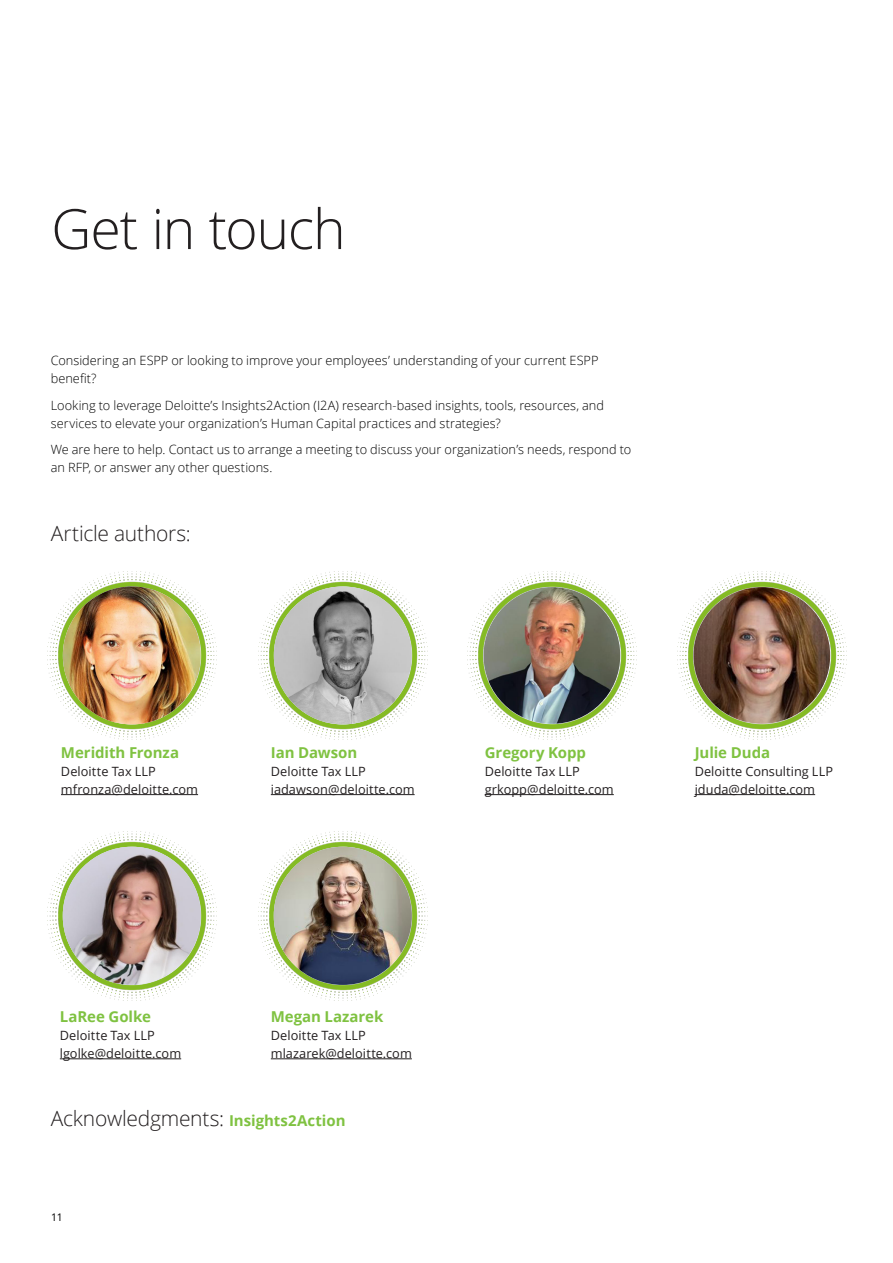
<style>
.page{position:relative;width:893px;height:1263px;background:#fff}
.page>*{position:absolute;margin:0;border:0;box-sizing:border-box;transform-origin:0 0}
.Story_heading_light__37_42pt{font:300 55.5px "Open Sans";letter-spacing:-.025em;color:#231f20}
.Introduction__14_18pt{font:300 21px "Open Sans";letter-spacing:-.015em;color:#231f20}
.Body_copy__8_5_12pt{font:700 15px "Open Sans";letter-spacing:-.005em;color:#7fc241}
.Body_copy__8_5_12pt-2{font:300 12.75px/18px "Open Sans";letter-spacing:.005em;color:#010101}
.Body_copy__8_5_12pt-3{font:12.75px/18px "Open Sans";letter-spacing:.005em;color:#231f20}
.t1{font:10.5px "Open Sans";color:#010101}
.s1{font-weight:700;font-size:15px;color:#7fc241}
</style>
<div class="page">
<hr style="left:61px;top:794px;width:137px;height:1px;background:#231f20">
<hr style="left:271px;top:794px;width:144px;height:1px;background:#231f20">
<hr style="left:60px;top:1058px;width:121px;height:1px;background:#231f20">
<hr style="left:271px;top:1058px;width:141px;height:1px;background:#231f20">
<hr style="left:485px;top:794px;width:129px;height:1px;background:#231f20">
<hr style="left:695px;top:794px;width:120px;height:1px;background:#231f20">
<img style="left:48px;top:571px;width:168px;height:169px">
<img style="left:258px;top:571px;width:169px;height:169px">
<img style="left:48px;top:832px;width:168px;height:168px">
<img style="left:258px;top:832px;width:169px;height:168px">
<img style="left:468px;top:571px;width:168px;height:169px">
<img style="left:677px;top:571px;width:169px;height:169px">
<img style="left:63px;top:586px;width:138px;height:138px;border-radius:69px">
<img style="left:274px;top:586px;width:138px;height:138px;border-radius:69px">
<img style="left:63px;top:847px;width:138px;height:138px;border-radius:69px">
<img style="left:274px;top:847px;width:138px;height:138px;border-radius:69px">
<img style="left:484px;top:587px;width:136px;height:137px;border-radius:68px">
<img style="left:693px;top:587px;width:137px;height:137px;border-radius:68px">
<p class="Story_heading_light__37_42pt" style="left:51px;top:191px;width:296px">Get in touch</p>
<p class="Body_copy__8_5_12pt-2" style="left:51px;top:351px;width:549px">Considering an ESPP or looking to improve your employees’ understanding of your current ESPP benefit?</p>
<p class="Body_copy__8_5_12pt-2" style="left:51px;top:396px;width:555px">Looking to leverage Deloitte’s Insights2Action (I2A) research-based insights, tools, resources, and services to elevate your organization’s Human Capital practices and strategies?</p>
<p class="Body_copy__8_5_12pt-2" style="left:51px;top:440px;width:582px">We are here to help. Contact us to arrange a meeting to discuss your organization’s needs, respond to an RFP, or answer any other questions.</p>
<p class="Introduction__14_18pt" style="left:51px;top:519px;width:142px">Article authors:</p>
<p class="Body_copy__8_5_12pt" style="left:61px;top:742px;width:120px">Meridith Fronza</p>
<p class="Body_copy__8_5_12pt-3" style="left:61px;top:762px;width:139px">Deloitte Tax LLP mfronza@deloitte.com</p>
<p class="Body_copy__8_5_12pt" style="left:271px;top:742px;width:88px">Ian Dawson</p>
<p class="Body_copy__8_5_12pt-3" style="left:271px;top:762px;width:145px">Deloitte Tax LLP iadawson@deloitte.com</p>
<p class="Body_copy__8_5_12pt" style="left:485px;top:742px;width:103px">Gregory Kopp</p>
<p class="Body_copy__8_5_12pt-3" style="left:485px;top:762px;width:130px">Deloitte Tax LLP grkopp@deloitte.com</p>
<p class="Body_copy__8_5_12pt" style="left:695px;top:742px;width:77px">Julie Duda</p>
<p class="Body_copy__8_5_12pt-3" style="left:695px;top:762px;width:140px">Deloitte Consulting LLP jduda@deloitte.com</p>
<p class="Body_copy__8_5_12pt" style="left:60px;top:1006px;width:93px">LaRee Golke</p>
<p class="Body_copy__8_5_12pt-3" style="left:60px;top:1026px;width:123px">Deloitte Tax LLP lgolke@deloitte.com</p>
<p class="Body_copy__8_5_12pt" style="left:271px;top:1006px;width:114px">Megan Lazarek</p>
<p class="Body_copy__8_5_12pt-3" style="left:271px;top:1026px;width:143px">Deloitte Tax LLP mlazarek@deloitte.com</p>
<p class="Introduction__14_18pt" style="left:51px;top:1104px;width:296px">Acknowledgments: <span class="s1">Insights2Action</span></p>
<p class="t1" style="left:51px;top:1210px;width:13px">11</p>
</div>
